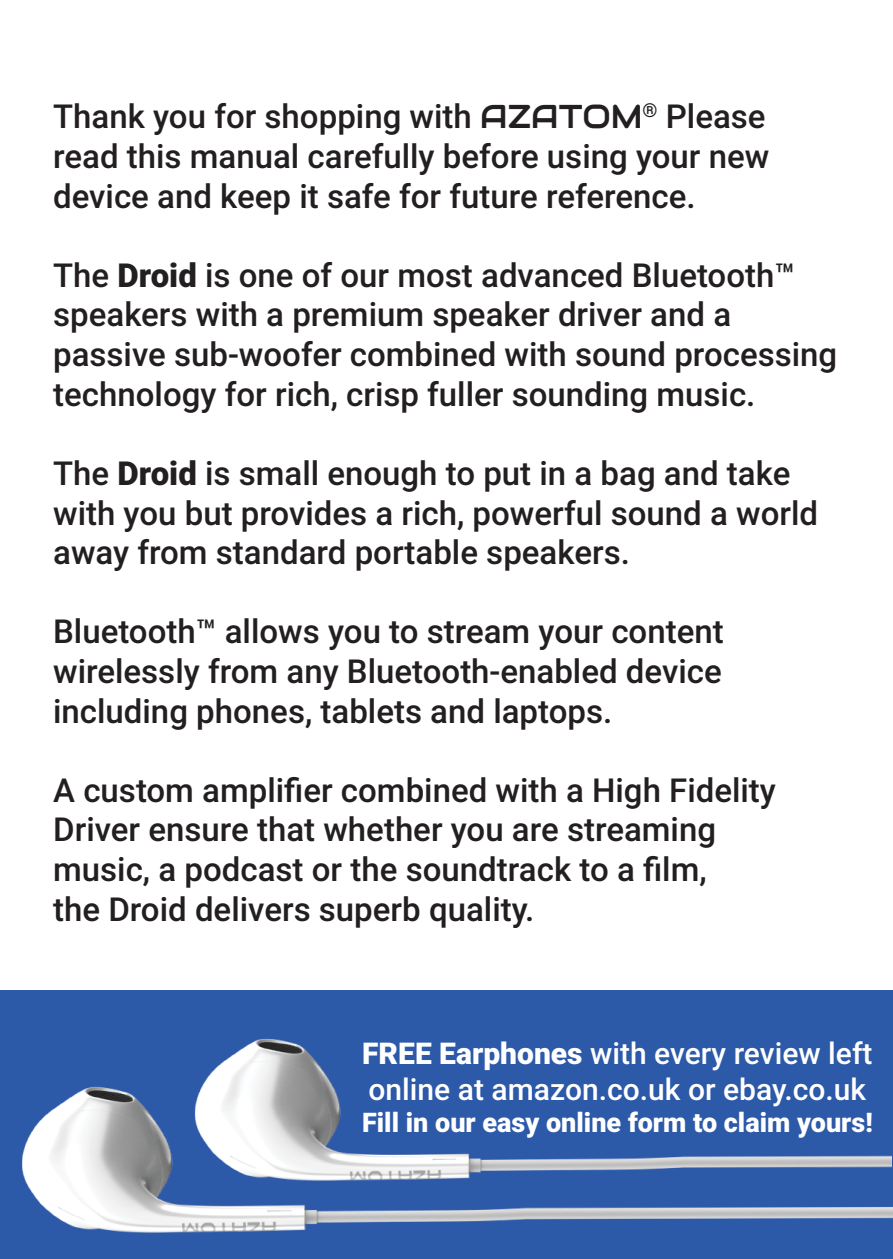
<style>
.page{position:relative;width:893px;height:1259px;background:#fff}
.page>*{position:absolute;margin:0;border:0;box-sizing:border-box;transform-origin:0 0}
.t1{font:500 33px/39.6px "Roboto";color:#231f20}
.t2{font:500 30px/36px "Roboto";color:#fff}
.t3{font:900 27px "Roboto";color:#fff}
.s1{font-family:"Audiowide";font-weight:400}
.s2{font-weight:900}
</style>
<div class="page">
<div style="left:0;top:990px;width:893px;height:269px;background:#2c59a8"></div>
<img style="left:22px;top:1086px;width:871px;height:146px">
<img style="left:156px;top:1038px;width:735px;height:142px">
<p class="t1" style="left:53px;top:96px;width:718px;text-align:justify">Thank you for shopping with <span class="s1">AZATOM</span><sup>®</sup> Please read this manual carefully before using your new device and keep it safe for future reference.</p>
<p class="t1" style="left:53px;top:254px;width:786px">The <span class="s2">Droid</span> is one of our most advanced Bluetooth™ speakers with a premium speaker driver and a passive sub-woofer combined with sound processing technology for rich, crisp fuller sounding music.</p>
<p class="t1" style="left:53px;top:452px;width:766px">The <span class="s2">Droid</span> is small enough to put in a bag and take with you but provides a rich, powerful sound a world away from standard portable speakers.</p>
<p class="t1" style="left:53px;top:610px;width:672px;text-align:justify">Bluetooth™ allows you to stream your content wirelessly from any Bluetooth-enabled device including phones, tablets and laptops.</p>
<p class="t1" style="left:53px;top:769px;width:724px">A custom amplifier combined with a High Fidelity Driver ensure that whether you are streaming music, a podcast or the soundtrack to a film,<br>the Droid delivers superb quality.</p>
<p class="t2" style="left:362px;top:1033px;width:512px"><span class="s2">FREE Earphones</span> with every review left online at amazon.co.uk or ebay.co.uk</p>
<p class="t3" style="left:362px;top:1103px;width:512px">Fill in our easy online form to claim yours!</p>
</div>
